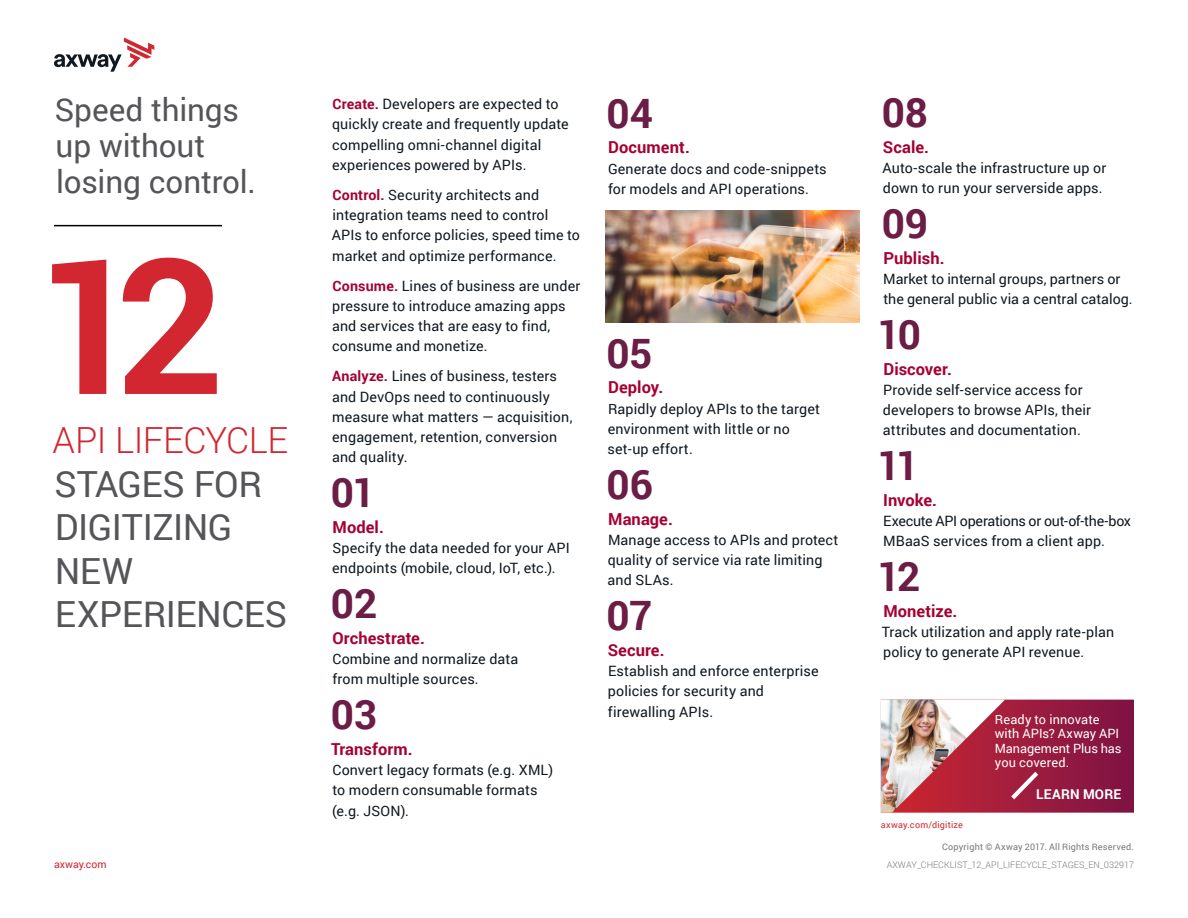
<style>
.page{position:relative;width:1188px;height:918px;background:#fff}
.page>*{position:absolute;margin:0;border:0;box-sizing:border-box;transform-origin:0 0}
.t1{font:700 189px "Roboto";color:#d22630}
.t2{font:700 40.5px "Roboto";letter-spacing:-.01em;color:#6c1d45}
.t3{font:36px/43.5px "Roboto";letter-spacing:-.01em;color:#555559}
.t4{font:300 36px "Roboto";letter-spacing:-.015em;color:#d22630}
.t5{font:31.5px/36px "Roboto";letter-spacing:-.005em;color:#555559}
.t6{font:700 16.5px "Roboto";letter-spacing:.005em;color:#a50034}
.t7{font:14.25px/20.2px "Roboto";letter-spacing:.01em;color:#101820}
.t8{font:14.25px/20.2px "Roboto";letter-spacing:-.01em;color:#101820}
.t9{font:700 13.5px "Roboto";letter-spacing:.015em;color:#fff}
.t10{font:12.75px/14.2px "Roboto";color:#fff}
.t11{font:10.5px "Roboto";color:#d22630}
.t12{font:300 9px "Roboto";color:#75787b}
.t13{font:9px "Roboto";letter-spacing:.025em;color:#75787b}
.t14{font:9px "Roboto";letter-spacing:.025em;color:#d22630}
.s1{font-weight:700;color:#a50034}
</style>
<div class="page">
<svg style="left:54px;top:38px;width:100px;height:34px"></svg>
<img style="left:605px;top:210px;width:255px;height:113px">
<hr style="left:54px;top:225px;width:168px;height:1px;background:#000">
<svg style="left:881px;top:700px;width:253px;height:113px;background:#ab4a60"></svg>
<h3 class="t5" style="left:55px;top:91px;width:203px">Speed things up without losing control.</h3>
<h1 class="t1" style="left:36px;top:193px;width:190px">12</h1>
<h3 class="t4" style="left:53px;top:415px;width:237px">API LIFECYCLE</h3>
<h3 class="t3" style="left:54px;top:461px;width:234px">STAGES FOR<br>DIGITIZING<br>NEW<br>EXPERIENCES</h3>
<p class="t11" style="left:54px;top:857px;width:54px">axway.com</p>
<p class="t7" style="left:332px;top:93px;width:238px"><span class="s1">Create.</span> Developers are expected to quickly create and frequently update compelling omni-channel digital experiences powered by APIs.</p>
<p class="t7" style="left:332px;top:184px;width:250px"><span class="s1">Control.</span> Security architects and integration teams need to control APIs to enforce policies, speed time to market and optimize performance.</p>
<p class="t7" style="left:332px;top:275px;width:250px"><span class="s1">Consume.</span> Lines of business are under pressure to introduce amazing apps and services that are easy to find, consume and monetize.</p>
<p class="t7" style="left:332px;top:366px;width:242px"><span class="s1">Analyze.</span> Lines of business, testers and DevOps need to continuously measure what matters — acquisition, engagement, retention, conversion and quality.</p>
<h2 class="t2" style="left:331px;top:464px;width:46px">01</h2>
<p class="t6" style="left:333px;top:515px;width:53px">Model.</p>
<p class="t7" style="left:332px;top:537px;width:239px">Specify the data needed for your API endpoints (mobile, cloud, IoT, etc.).</p>
<h2 class="t2" style="left:331px;top:575px;width:48px">02</h2>
<p class="t6" style="left:332px;top:626px;width:94px">Orchestrate.</p>
<p class="t7" style="left:332px;top:648px;width:187px">Combine and normalize data from multiple sources.</p>
<h2 class="t2" style="left:331px;top:686px;width:48px">03</h2>
<p class="t6" style="left:331px;top:737px;width:83px">Transform.</p>
<p class="t7" style="left:332px;top:759px;width:222px">Convert legacy formats (e.g. XML) to modern consumable formats (e.g. JSON).</p>
<h2 class="t2" style="left:607px;top:85px;width:48px">04</h2>
<p class="t6" style="left:608px;top:136px;width:83px">Document.</p>
<p class="t7" style="left:608px;top:158px;width:220px">Generate docs and code-snippets for models and API operations.</p>
<h2 class="t2" style="left:607px;top:325px;width:47px">05</h2>
<p class="t6" style="left:608px;top:376px;width:57px">Deploy.</p>
<p class="t7" style="left:608px;top:398px;width:214px">Rapidly deploy APIs to the target environment with little or no set-up effort.</p>
<h2 class="t2" style="left:607px;top:456px;width:48px">06</h2>
<p class="t6" style="left:608px;top:507px;width:66px">Manage.</p>
<p class="t7" style="left:608px;top:529px;width:232px">Manage access to APIs and protect quality of service via rate limiting and SLAs.</p>
<h2 class="t2" style="left:607px;top:587px;width:47px">07</h2>
<p class="t6" style="left:608px;top:638px;width:58px">Secure.</p>
<p class="t7" style="left:608px;top:660px;width:212px">Establish and enforce enterprise policies for security and firewalling APIs.</p>
<h2 class="t2" style="left:882px;top:84px;width:48px">08</h2>
<p class="t6" style="left:883px;top:135px;width:48px">Scale.</p>
<p class="t7" style="left:883px;top:157px;width:225px">Auto-scale the infrastructure up or down to run your serverside apps.</p>
<h2 class="t2" style="left:882px;top:195px;width:48px">09</h2>
<p class="t6" style="left:883px;top:246px;width:63px">Publish.</p>
<p class="t7" style="left:883px;top:268px;width:251px">Market to internal groups, partners or the general public via a central catalog.</p>
<h2 class="t2" style="left:877px;top:306px;width:45px">10</h2>
<p class="t6" style="left:883px;top:357px;width:70px">Discover.</p>
<p class="t7" style="left:883px;top:379px;width:210px">Provide self-service access for developers to browse APIs, their attributes and documentation.</p>
<h2 class="t2" style="left:877px;top:437px;width:44px">11</h2>
<p class="t6" style="left:883px;top:488px;width:55px">Invoke.</p>
<p class="t8" style="left:883px;top:510px;width:249px">Execute API operations or out-of-the-box<br>MBaaS services from a client app.</p>
<h2 class="t2" style="left:877px;top:548px;width:45px">12</h2>
<p class="t6" style="left:883px;top:599px;width:75px">Monetize.</p>
<p class="t7" style="left:882px;top:621px;width:234px">Track utilization and apply rate-plan policy to generate API revenue.</p>
<p class="t14" style="left:881px;top:819px;width:84px">axway.com/digitize</p>
<p class="t10" style="left:995px;top:712px;width:128px">Ready to innovate with APIs? Axway API<br>Management Plus has you covered.</p>
<p class="t9" style="left:1036px;top:785px;width:86px">LEARN MORE</p>
<p class="t13" style="left:942px;top:841px;width:193px">Copyright © Axway 2017. All Rights Reserved.</p>
<p class="t12" style="left:887px;top:859px;width:249px">AXWAY_CHECKLIST_12_API_LIFECYCLE_STAGES_EN_032917</p>
</div>
